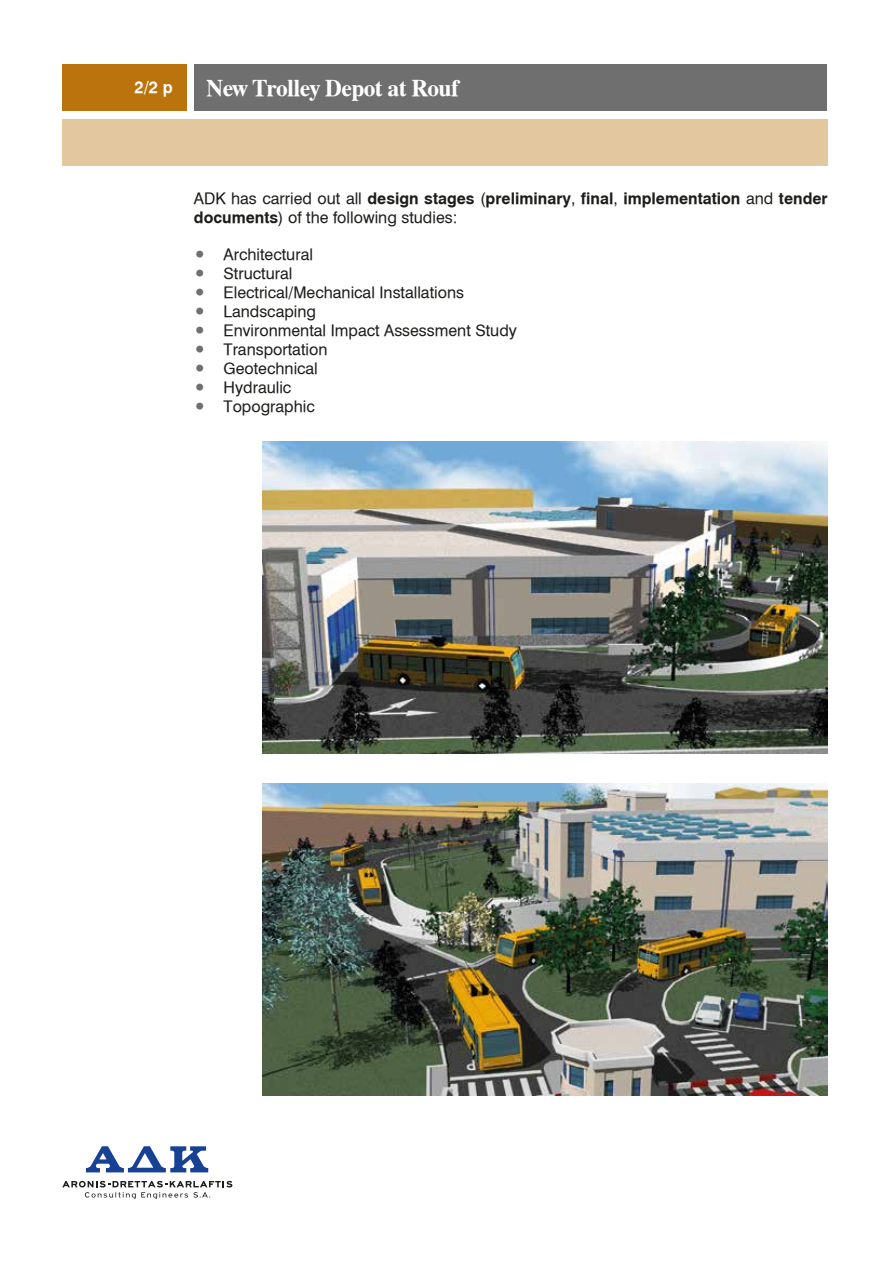
<style>
.page{position:relative;width:893px;height:1263px;background:#fff}
.page>*{position:absolute;margin:0;border:0;box-sizing:border-box;transform-origin:0 0}
.t1{font:24px "UB Times Bold";letter-spacing:-.025em;color:#fff}
.t2{font:16.5px "UB Helvetica Bold";color:#fff}
.t3{font:15.75px "UB Helvetica";color:#1d1d1b}
.t4{font:15.75px "UB Helvetica Bold";color:#1d1d1b}
.s1{font-family:"UB Helvetica"}
.s2{font-family:"UB Helvetica Bold"}
.s3{color:#706f6f}
</style>
<div class="page">
<div style="left:62px;top:64px;width:125px;height:47px;background:#ba730d"></div>
<div style="left:62px;top:120px;width:766px;height:46px;background:#e3c79f"></div>
<div style="left:194px;top:64px;width:632px;height:47px;background:#706f6f"></div>
<svg style="left:86px;top:1146px;width:122px;height:26px"></svg>
<svg style="left:62px;top:1181px;width:170px;height:18px"></svg>
<img style="left:262px;top:441px;width:566px;height:312px">
<img style="left:262px;top:783px;width:566px;height:312px">
<p class="t2" style="left:135px;top:77px;width:40px">2/2 p</p>
<h1 class="t1" style="left:206px;top:75px;width:254px">New Trolley Depot at Rouf</h1>
<p class="t4" style="left:194px;top:189px;width:635px"><span class="s1">ADK has carried out all</span> design stages <span class="s1">(</span>preliminary<span class="s1">,</span> final<span class="s1">,</span> implementation <span class="s1">and</span> tender</p>
<p class="t3" style="left:194px;top:208px;width:265px"><span class="s2">documents</span>) of the following studies:</p>
<p class="t3" style="left:194px;top:246px;width:121px"><span class="s3">•</span> Architectural</p>
<p class="t3" style="left:194px;top:265px;width:100px"><span class="s3">•</span> Structural</p>
<p class="t3" style="left:194px;top:284px;width:272px"><span class="s3">•</span> Electrical/Mechanical Installations</p>
<p class="t3" style="left:194px;top:303px;width:124px"><span class="s3">•</span> Landscaping</p>
<p class="t3" style="left:194px;top:321px;width:325px"><span class="s3">•</span> Environmental Impact Assessment Study</p>
<p class="t3" style="left:194px;top:340px;width:135px"><span class="s3">•</span> Transportation</p>
<p class="t3" style="left:194px;top:359px;width:126px"><span class="s3">•</span> Geotechnical</p>
<p class="t3" style="left:194px;top:378px;width:99px"><span class="s3">•</span> Hydraulic</p>
<p class="t3" style="left:194px;top:397px;width:122px"><span class="s3">•</span> Topographic</p>
</div>
